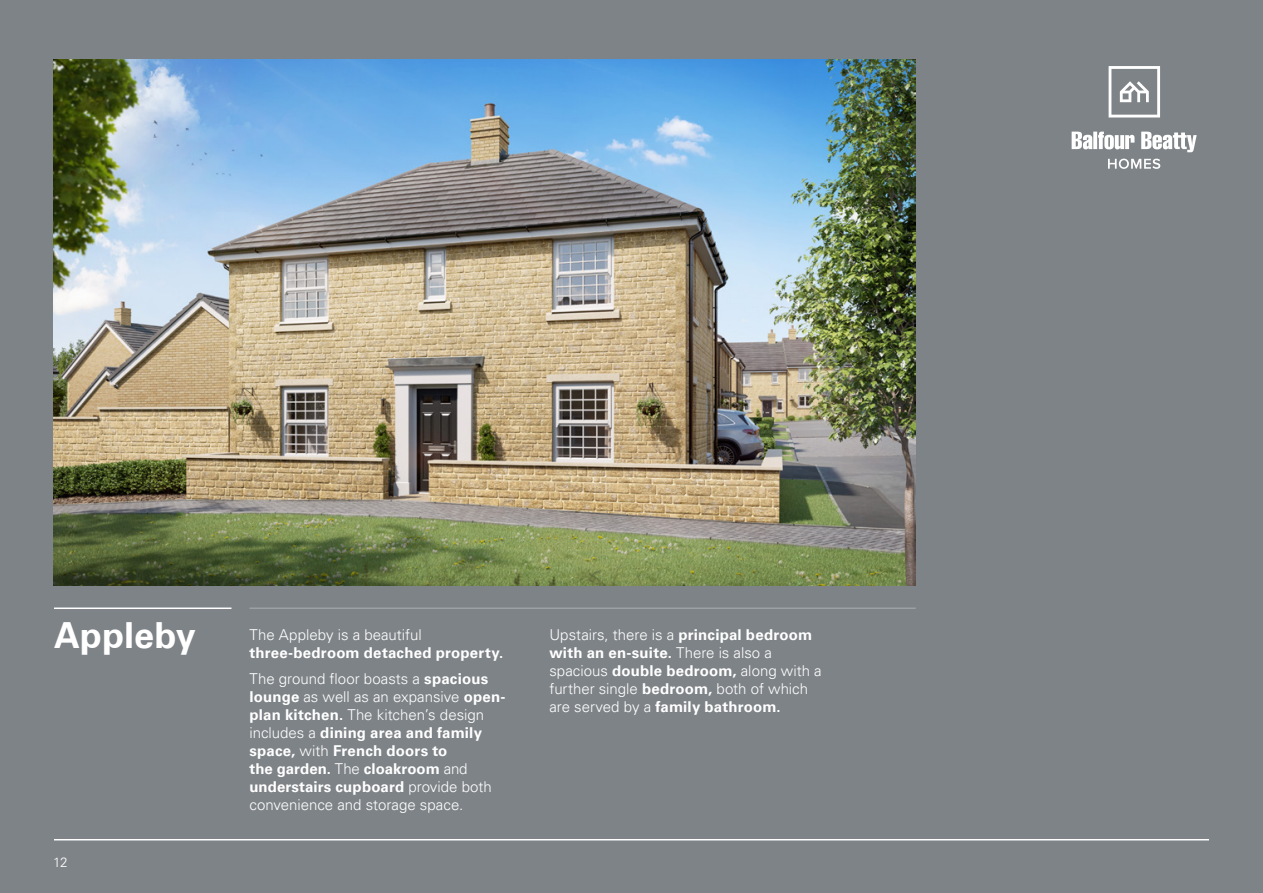
<style>
.page{position:relative;width:1263px;height:893px;background:#7e8387}
.page>*{position:absolute;margin:0;border:0;box-sizing:border-box;transform-origin:0 0}
.Subhead_1{font:700 36px "Univers LT Pro 65";color:#fff}
.Body_Text{font:300 15px/18px "Univers LT Pro 45";color:#fff}
.Body_Text-2{font:700 15px/18px "Univers LT Pro 65";letter-spacing:.015em;color:#fff}
.t1{font:300 13.5px "Univers LT Pro 45";color:#fff}
.s1{font-family:"Univers LT Pro 45";font-weight:300}
.s2{font-family:"Univers LT Pro 65";font-weight:700}
</style>
<div class="page">
<hr style="left:54px;top:839px;width:1155px;height:1px;background:#fff">
<img style="left:53px;top:60px;width:863px;height:525px">
<svg style="left:1108px;top:159px;width:52px;height:10px"></svg>
<svg style="left:1071px;top:132px;width:126px;height:20px"></svg>
<svg style="left:1108px;top:66px;width:52px;height:52px"></svg>
<hr style="left:249px;top:607px;width:667px;height:2px;background:#fff">
<hr style="left:54px;top:607px;width:177px;height:2px;background:#fff">
<p class="Subhead_1" style="left:54px;top:610px;width:143px">Appleby</p>
<p class="Body_Text-2" style="left:249px;top:624px;width:255px"><span class="s1">The Appleby is a beautiful </span>three-bedroom detached property.</p>
<p class="Body_Text" style="left:249px;top:669px;width:257px">The ground floor boasts a <span class="s2">spacious lounge</span> as well as an expansive <span class="s2">open&shy;plan kitchen.</span> The kitchen’s design includes a <span class="s2">dining area and family space,</span> with <span class="s2">French doors to<br>the garden.</span> The <span class="s2">cloakroom</span> and <span class="s2">understairs cupboard</span> provide both convenience and storage space.</p>
<p class="t1" style="left:53px;top:854px;width:16px">12</p>
<p class="Body_Text" style="left:549px;top:625px;width:274px">Upstairs, there is a <span class="s2">principal bedroom with an en-suite.</span> There is also a spacious <span class="s2">double bedroom,</span> along with a further single <span class="s2">bedroom,</span> both of which are served by a <span class="s2">family bathroom.</span></p>
</div>
